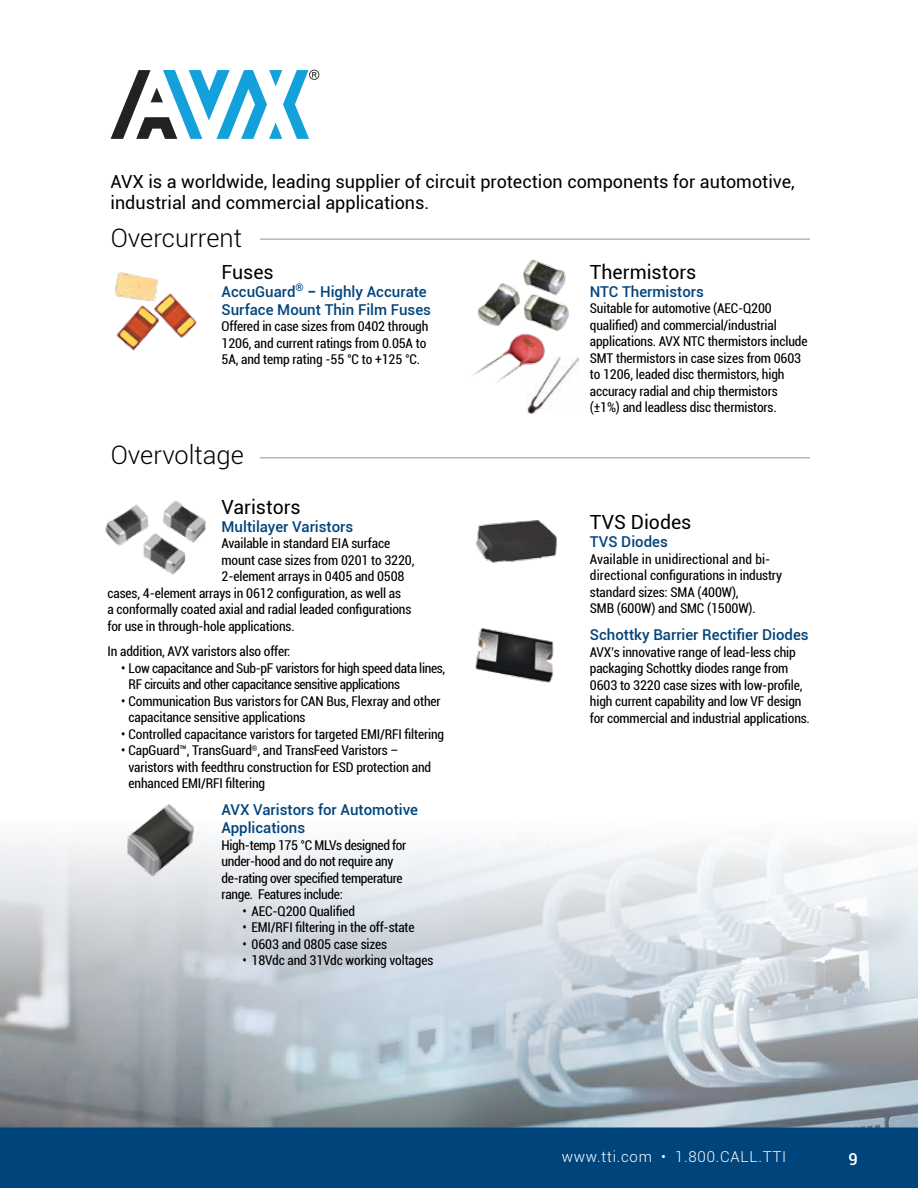
<style>
.page{position:relative;width:918px;height:1188px;background:#fff}
.page>*{position:absolute;margin:0;border:0;box-sizing:border-box;transform-origin:0 0}
.t1{font:300 25.5px "Roboto";color:#000}
.t2{font:19.5px "Roboto";color:#000}
.t3{font:18px/21px "Roboto";color:#000}
.t4{font:500 16.5px "Roboto";color:#fff}
.t5{font:500 15px/18px "Roboto";color:#00447c}
.t6{font:300 15px "Roboto";letter-spacing:.05em;color:#fff}
.t7{font:condensed 13.5px/16.5px "Roboto";letter-spacing:-.01em;color:#000}
.t8{font:condensed 13.5px/16.5px "Roboto";letter-spacing:-.03em;color:#000}
.s1{font-family:"Roboto Condensed";font-weight:700}
</style>
<div class="page">
<img style="left:0;top:843px;width:918px;height:285px">
<img style="left:527px;top:357px;width:51px;height:57px">
<img style="left:115px;top:272px;width:82px;height:79px">
<img style="left:472px;top:334px;width:75px;height:54px">
<img style="left:477px;top:259px;width:92px;height:72px">
<hr style="left:260px;top:238px;width:550px;height:2px;background:#b4b6b8">
<svg style="left:111px;top:70px;width:208px;height:69px"></svg>
<img style="left:105px;top:500px;width:101px;height:75px">
<img style="left:475px;top:520px;width:82px;height:43px">
<img style="left:475px;top:628px;width:79px;height:55px">
<hr style="left:260px;top:457px;width:550px;height:2px;background:#b4b6b8">
<img style="left:126px;top:804px;width:69px;height:73px">
<div style="left:0;top:1128px;width:918px;height:60px;background:#00447c"></div>
<h3 class="t3" style="left:111px;top:170px;width:686px">AVX is a worldwide, leading supplier of circuit protection components for automotive, industrial and commercial applications.</h3>
<h1 class="t1" style="left:111px;top:220px;width:133px">Overcurrent</h1>
<h2 class="t2" style="left:222px;top:258px;width:54px">Fuses</h2>
<p class="t5" style="left:222px;top:282px;width:211px">AccuGuard<sup>®</sup> <span class="s1">–</span> Highly Accurate<br>Surface Mount Thin Film Fuses</p>
<p class="t7" style="left:222px;top:318px;width:208px">Offered in case sizes from 0402 through<br>1206, and current ratings from 0.05A to<br>5A, and temp rating -55 °C to +125 °C.</p>
<h1 class="t1" style="left:111px;top:438px;width:135px">Overvoltage</h1>
<h2 class="t2" style="left:222px;top:493px;width:81px">Varistors</h2>
<p class="t5" style="left:222px;top:517px;width:133px">Multilayer Varistors</p>
<p class="t7" style="left:222px;top:535px;width:170px">Available in standard EIA surface</p>
<p class="t7" style="left:222px;top:551px;width:194px">mount case sizes from 0201 to 3220,</p>
<p class="t7" style="left:222px;top:568px;width:185px">2-element arrays in 0405 and 0508</p>
<p class="t7" style="left:108px;top:584px;width:295px">cases, 4-element arrays in 0612 configuration, as well as</p>
<p class="t7" style="left:108px;top:601px;width:305px">a conformally coated axial and radial leaded configurations</p>
<p class="t7" style="left:108px;top:617px;width:189px">for use in through-hole applications.</p>
<p class="t7" style="left:108px;top:643px;width:184px">In addition, AVX varistors also offer:</p>
<p class="t8" style="left:129px;top:659px;width:318px;text-indent:-8px">• Low capacitance and Sub-pF varistors for high speed data lines,<br>RF circuits and other capacitance sensitive applications</p>
<p class="t7" style="left:129px;top:692px;width:314px;text-indent:-8px">• Communication Bus varistors for CAN Bus, Flexray and other capacitance sensitive applications</p>
<p class="t7" style="left:121px;top:725px;width:325px">• Controlled capacitance varistors for targeted EMI/RFI filtering</p>
<p class="t7" style="left:129px;top:742px;width:304px;text-indent:-7px">• CapGuard™, TransGuard<sup>®</sup>, and TransFeed Varistors – varistors with feedthru construction for ESD protection and enhanced EMI/RFI filtering</p>
<p class="t5" style="left:222px;top:800px;width:198px">AVX Varistors for Automotive<br>Applications</p>
<p class="t7" style="left:222px;top:836px;width:186px">High-temp 175 °C MLVs designed for under-hood and do not require any de-rating over specified temperature range. Features include:</p>
<p class="t7" style="left:243px;top:902px;width:114px">• AEC-Q200 Qualified</p>
<p class="t7" style="left:243px;top:919px;width:174px">• EMI/RFI filtering in the off-state</p>
<p class="t7" style="left:243px;top:935px;width:146px">• 0603 and 0805 case sizes</p>
<p class="t7" style="left:243px;top:951px;width:192px">• 18Vdc and 31Vdc working voltages</p>
<h2 class="t2" style="left:590px;top:258px;width:108px">Thermistors</h2>
<p class="t5" style="left:590px;top:282px;width:116px">NTC Thermistors</p>
<p class="t7" style="left:590px;top:300px;width:219px">Suitable for automotive (AEC-Q200 qualified) and commercial/industrial applications. AVX NTC thermistors include SMT thermistors in case sizes from 0603 to 1206, leaded disc thermistors, high accuracy radial and chip thermistors (±1%) and leadless disc thermistors.</p>
<h2 class="t2" style="left:590px;top:508px;width:103px">TVS Diodes</h2>
<p class="t5" style="left:590px;top:532px;width:79px">TVS Diodes</p>
<p class="t7" style="left:590px;top:550px;width:194px">Available in unidirectional and bi&shy;directional configurations in industry standard sizes: SMA (400W),<br>SMB (600W) and SMC (1500W).</p>
<p class="t5" style="left:590px;top:625px;width:220px">Schottky Barrier Rectifier Diodes</p>
<p class="t7" style="left:590px;top:643px;width:222px">AVX’s innovative range of lead-less chip packaging Schottky diodes range from 0603 to 3220 case sizes with low-profile, high current capability and low VF design for commercial and industrial applications.</p>
<p class="t6" style="left:562px;top:1147px;width:226px">www.tti.com • 1.800.CALL.TTI</p>
<p class="t4" style="left:848px;top:1147px;width:11px">9</p>
</div>
